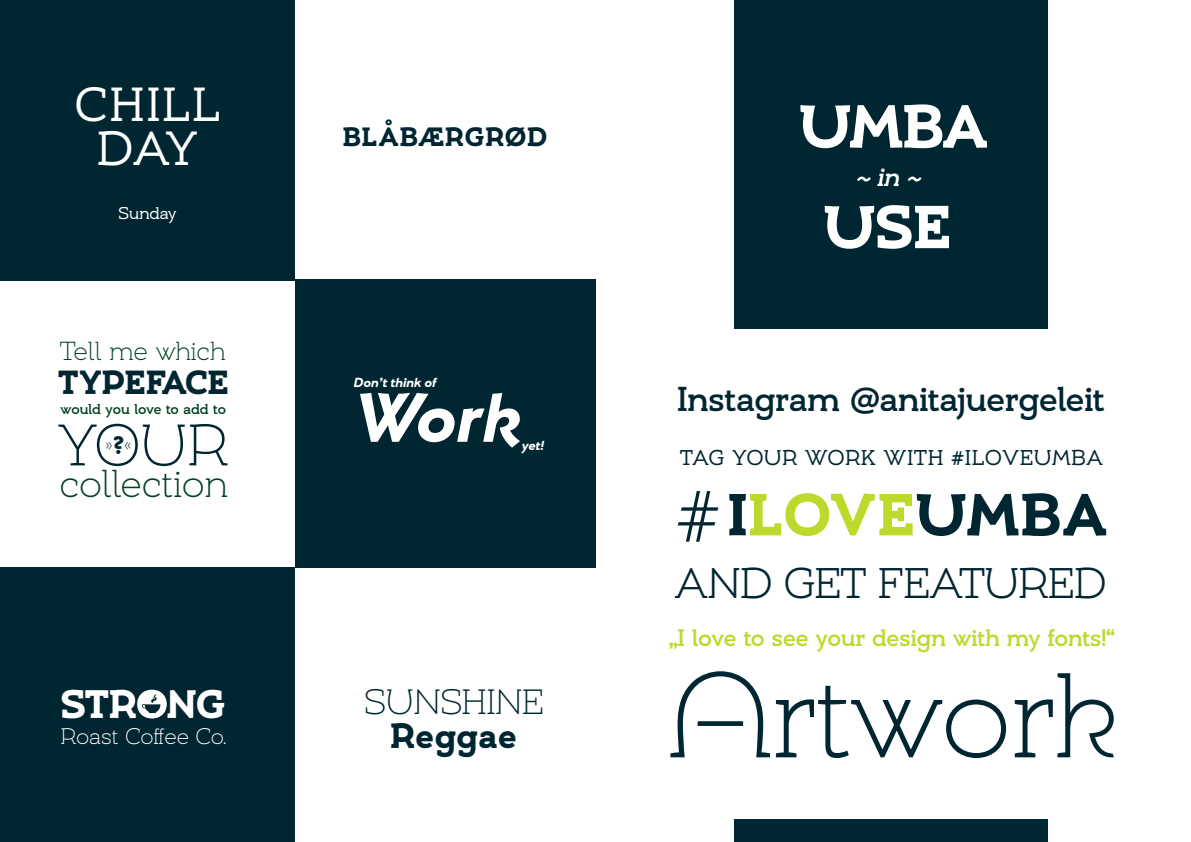
<style>
.page{position:relative;width:1191px;height:842px;background:#fff}
.page>*{position:absolute;margin:0;border:0;box-sizing:border-box;transform-origin:0 0}
.t1{font:100 115.3px "Umba Slab Alt";letter-spacing:-.005em;color:#002632}
.t2{font:100 77.1px "Umba Serif";color:#002632}
.t3{font:italic 700 66.6px "Umba Sans";color:#fff}
.t4{font:700 58.2px "Umba Serif";color:#fff}
.t5{font:700 58px "Umba Serif";color:#fff}
.t6{font:700 56.9px "Umba Slab";letter-spacing:.035em;color:#002632}
.t7{font:100 56px "Umba Serif";color:#002632}
.t8{font:45.9px/44.1px "Umba Serif";letter-spacing:.055em;color:#fff;text-align:center}
.t9{font:300 41.1px "Umba Slab";color:#002632}
.t10{font:700 38.1px "Umba Serif";letter-spacing:-.01em;color:#fff}
.t11{font:100 37.3px "Umba Serif";color:#004122}
.t12{font:100 33.7px "Umba Serif";color:#002632}
.t13{font:700 33.7px "Umba Serif";color:#002632}
.t14{font:500 33.2px "Umba Serif";color:#002632}
.t15{font:700 32.1px "Umba Serif";letter-spacing:-.005em;color:#002632}
.t16{font:700 25.4px "Umba Serif";letter-spacing:.07em;color:#002632}
.t17{font:100 25.1px "Umba Serif";letter-spacing:-.005em;color:#004122}
.t18{font:italic 500 24.9px "Umba Serif";color:#fff}
.t19{font:500 22.9px "Umba Serif";letter-spacing:-.01em;color:#bfd82c}
.t20{font:100 21.5px "Umba Serif";color:#fff}
.t21{font:20.5px "Umba Slab";letter-spacing:.05em;color:#002632}
.t22{font:16.3px "Umba Serif";letter-spacing:-.005em;color:#fff}
.t23{font:100 15px "Umba Serif";color:#002632}
.t24{font:500 13.8px "Umba Serif";letter-spacing:-.005em;color:#004122}
.t25{font:italic 700 12.5px "Umba Sans";color:#fff}
.s1{font-weight:700;font-size:23.7px}
.s2{color:#bfd82c}
</style>
<div class="page">
<div style="left:0;top:0;width:295px;height:281px;background:#002632"></div>
<div style="left:295px;top:279px;width:300px;height:288px;background:#002632"></div>
<div style="left:0;top:567px;width:295px;height:275px;background:#002632"></div>
<div style="left:138px;top:690px;width:28px;height:28px;background:#fff;border-radius:50%"></div>
<svg style="left:142px;top:694px;width:18px;height:19px"></svg>
<div style="left:734px;top:0;width:314px;height:328px;background:#002632"></div>
<div style="left:734px;top:819px;width:314px;height:23px;background:#002632"></div>
<h3 class="t8" style="left:75px;top:81px;width:146px">CHILL<br>DAY</h3>
<p class="t22" style="left:118px;top:202px;width:59px">Sunday</p>
<p class="t17" style="left:60px;top:333px;width:167px">Tell me which</p>
<h3 class="t15" style="left:58px;top:361px;width:171px">typeFACE</h3>
<p class="t24" style="left:61px;top:399px;width:167px">would you love to add to</p>
<h3 class="t7" style="left:58px;top:405px;width:171px">your</h3>
<p class="t23" style="left:105px;top:434px;width:27px">»<span class="s1">?</span>«</p>
<h3 class="t11" style="left:59px;top:457px;width:170px">collection</h3>
<h3 class="t10" style="left:61px;top:678px;width:164px">STRONG</h3>
<p class="t20" style="left:61px;top:721px;width:167px">Roast Coffee Co.</p>
<p class="t16" style="left:343px;top:119px;width:205px">Blåbærgrød</p>
<p class="t25" style="left:354px;top:372px;width:84px">Don’t think of</p>
<h3 class="t3" style="left:356px;top:363px;width:169px">Work</h3>
<p class="t25" style="left:522px;top:435px;width:24px">yet!</p>
<h3 class="t12" style="left:364px;top:677px;width:181px">SUNSHINE</h3>
<h3 class="t13" style="left:391px;top:712px;width:127px">Reggae</h3>
<h3 class="t4" style="left:799px;top:86px;width:190px">UMBA</h3>
<p class="t18" style="left:855px;top:161px;width:67px">∼ in ∼</p>
<h3 class="t5" style="left:823px;top:187px;width:128px">USE</h3>
<h3 class="t14" style="left:677px;top:376px;width:429px">Instagram @anitajuergeleit</h3>
<p class="t21" style="left:680px;top:439px;width:424px">TAG YOUR WORK WITH #ILOVEUMBA</p>
<h2 class="t2" style="left:676px;top:459px;width:46px">#</h2>
<h3 class="t6" style="left:728px;top:482px;width:380px">I<span class="s2">LOVE</span>UMBA</h3>
<h3 class="t9" style="left:674px;top:547px;width:433px">AND GET FEATURED</h3>
<p class="t19" style="left:669px;top:621px;width:448px">„I love to see your design with my fonts!“</p>
<h1 class="t1" style="left:668px;top:613px;width:451px">Artwork</h1>
</div>
